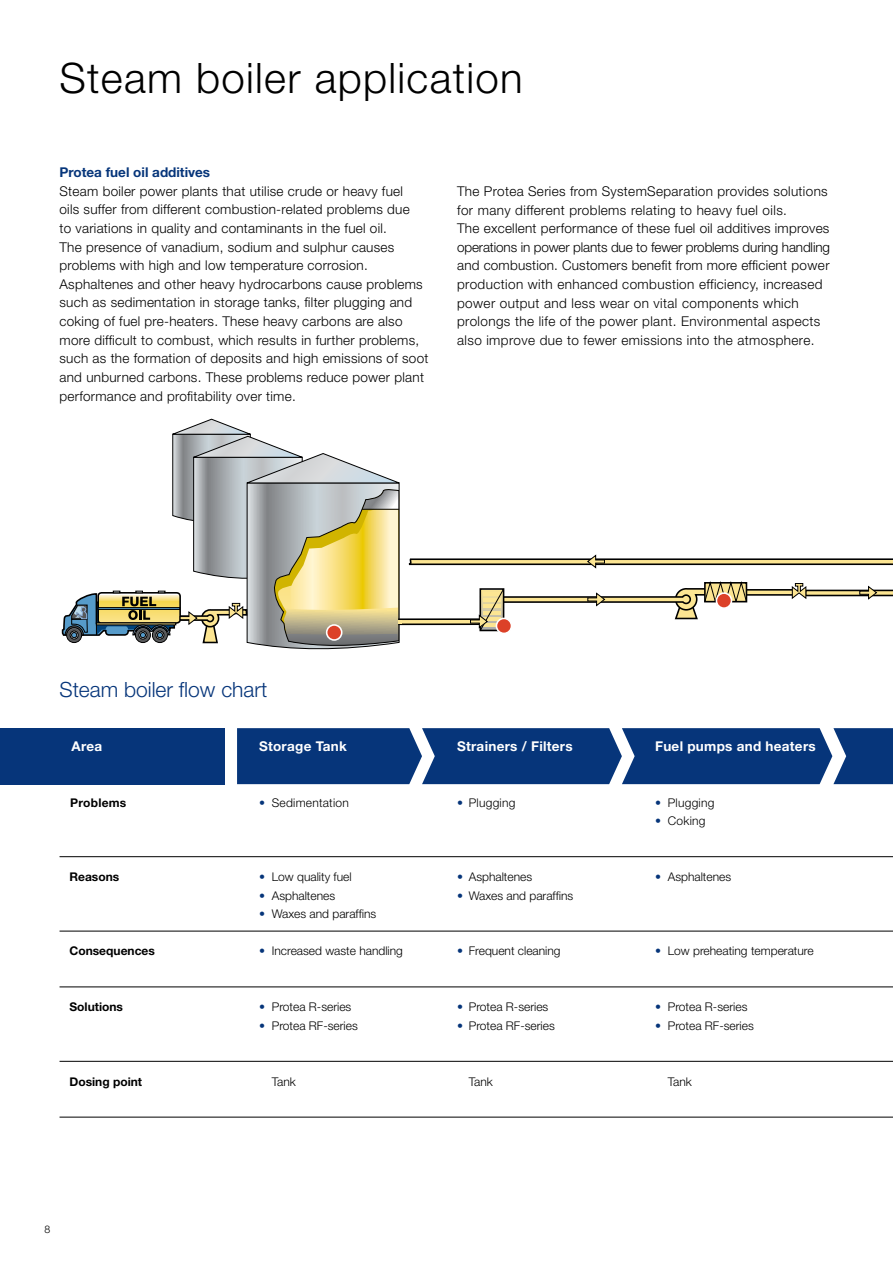
<style>
.page{position:relative;width:893px;height:1263px;background:#fff}
.page>*{position:absolute;margin:0;border:0;box-sizing:border-box;transform-origin:0 0}
.t1{font:300 42px "Helvetica Neue";letter-spacing:.03em;color:#000}
.t2{font:300 21px "Helvetica Neue";color:#06357a}
.t3{font:300 13.5px/18.6px "Helvetica Neue";letter-spacing:.02em;color:#000}
.t4{font:700 13.5px "Helvetica Neue";letter-spacing:.02em;color:#fff}
.t5{font:700 13.5px "Helvetica Neue";color:#06357a}
.t6{font:300 12px "Helvetica Neue";color:#000}
.t7{font:700 12px "Helvetica Neue";color:#000}
.t8{font:300 12px "Helvetica Neue";letter-spacing:.02em;color:#000}
.t9{font:700 12px "Helvetica Neue";letter-spacing:.02em;color:#000}
.t10{font:300 10.5px "Helvetica Neue";color:#000}
.s1{color:#06357a}
</style>
<div class="page">
<svg style="left:237px;top:728px;width:656px;height:56px;background:#154182"></svg>
<div style="left:0;top:728px;width:224px;height:56px;background:#06357a"></div>
<div style="left:399px;top:619px;width:81px;height:5px;background:#fce592"></div>
<div style="left:398px;top:618px;width:83px;height:7px;border:2px solid #000"></div>
<div style="left:738px;top:590px;width:56px;height:5px;background:#fce592"></div>
<div style="left:737px;top:589px;width:58px;height:7px;border:2px solid #000"></div>
<div style="left:496px;top:618px;width:16px;height:16px;border:2px solid #fff;border-radius:50%"></div>
<svg style="left:61px;top:419px;width:342px;height:231px"></svg>
<svg style="left:398px;top:419px;width:393px;height:147px"></svg>
<svg style="left:586px;top:554px;width:19px;height:15px"></svg>
<svg style="left:470px;top:581px;width:277px;height:50px"></svg>
<svg style="left:791px;top:558px;width:102px;height:42px"></svg>
<hr style="left:60px;top:856px;width:833px;height:1px;background:#000">
<hr style="left:60px;top:931px;width:833px;height:1px;background:#000">
<hr style="left:60px;top:987px;width:833px;height:1px;background:#000">
<hr style="left:60px;top:1061px;width:833px;height:1px;background:#000">
<hr style="left:60px;top:1117px;width:833px;height:1px;background:#000">
<h1 class="t1" style="left:60px;top:52px;width:465px">Steam boiler application</h1>
<p class="t5" style="left:60px;top:164px;width:152px">Protea fuel oil additives</p>
<p class="t3" style="left:60px;top:181px;width:370px">Steam boiler power plants that utilise crude or heavy fuel<br>oils suffer from different combustion-related problems due<br>to variations in quality and contaminants in the fuel oil.<br>The presence of vanadium, sodium and sulphur causes problems with high and low temperature corrosion.<br>Asphaltenes and other heavy hydrocarbons cause problems such as sedimentation in storage tanks, filter plugging and coking of fuel pre-heaters. These heavy carbons are also more difficult to combust, which results in further problems, such as the formation of deposits and high emissions of soot and unburned carbons. These problems reduce power plant performance and profitability over time.</p>
<p class="t3" style="left:457px;top:182px;width:374px">The Protea Series from SystemSeparation provides solutions for many different problems relating to heavy fuel oils.<br>The excellent performance of these fuel oil additives improves operations in power plants due to fewer problems during handling and combustion. Customers benefit from more efficient power production with enhanced combustion efficiency, increased power output and less wear on vital components which prolongs the life of the power plant. Environmental aspects also improve due to fewer emissions into the atmosphere.</p>
<h2 class="t2" style="left:60px;top:677px;width:209px">Steam boiler flow chart</h2>
<p class="t4" style="left:72px;top:737px;width:32px">Area</p>
<p class="t4" style="left:259px;top:737px;width:89px">Storage Tank</p>
<p class="t4" style="left:457px;top:737px;width:117px">Strainers / Filters</p>
<p class="t4" style="left:655px;top:737px;width:162px">Fuel pumps and heaters</p>
<p class="t9" style="left:70px;top:795px;width:58px">Problems</p>
<p class="t8" style="left:259px;top:795px;width:91px"><span class="s1">•</span> Sedimentation</p>
<p class="t8" style="left:457px;top:795px;width:60px"><span class="s1">•</span> Plugging</p>
<p class="t8" style="left:655px;top:795px;width:61px"><span class="s1">•</span> Plugging</p>
<p class="t6" style="left:655px;top:813px;width:52px"><span class="s1">•</span> Coking</p>
<p class="t7" style="left:70px;top:869px;width:51px">Reasons</p>
<p class="t6" style="left:259px;top:869px;width:94px"><span class="s1">•</span> Low quality fuel</p>
<p class="t6" style="left:457px;top:869px;width:77px"><span class="s1">•</span> Asphaltenes</p>
<p class="t6" style="left:655px;top:869px;width:78px"><span class="s1">•</span> Asphaltenes</p>
<p class="t6" style="left:259px;top:888px;width:78px"><span class="s1">•</span> Asphaltenes</p>
<p class="t6" style="left:457px;top:888px;width:118px"><span class="s1">•</span> Waxes and paraffins</p>
<p class="t6" style="left:259px;top:906px;width:119px"><span class="s1">•</span> Waxes and paraffins</p>
<p class="t7" style="left:70px;top:944px;width:87px">Consequences</p>
<p class="t6" style="left:259px;top:944px;width:145px"><span class="s1">•</span> Increased waste handling</p>
<p class="t6" style="left:457px;top:944px;width:105px"><span class="s1">•</span> Frequent cleaning</p>
<p class="t6" style="left:655px;top:944px;width:160px"><span class="s1">•</span> Low preheating temperature</p>
<p class="t7" style="left:70px;top:999px;width:55px">Solutions</p>
<p class="t6" style="left:259px;top:999px;width:94px"><span class="s1">•</span> Protea R-series</p>
<p class="t6" style="left:457px;top:999px;width:93px"><span class="s1">•</span> Protea R-series</p>
<p class="t6" style="left:655px;top:999px;width:94px"><span class="s1">•</span> Protea R-series</p>
<p class="t6" style="left:259px;top:1018px;width:100px"><span class="s1">•</span> Protea RF-series</p>
<p class="t6" style="left:457px;top:1018px;width:99px"><span class="s1">•</span> Protea RF-series</p>
<p class="t6" style="left:655px;top:1018px;width:100px"><span class="s1">•</span> Protea RF-series</p>
<p class="t7" style="left:70px;top:1074px;width:74px">Dosing point</p>
<p class="t6" style="left:272px;top:1074px;width:26px">Tank</p>
<p class="t6" style="left:469px;top:1074px;width:26px">Tank</p>
<p class="t6" style="left:668px;top:1074px;width:26px">Tank</p>
<p class="t10" style="left:45px;top:1223px;width:7px">8</p>
</div>
